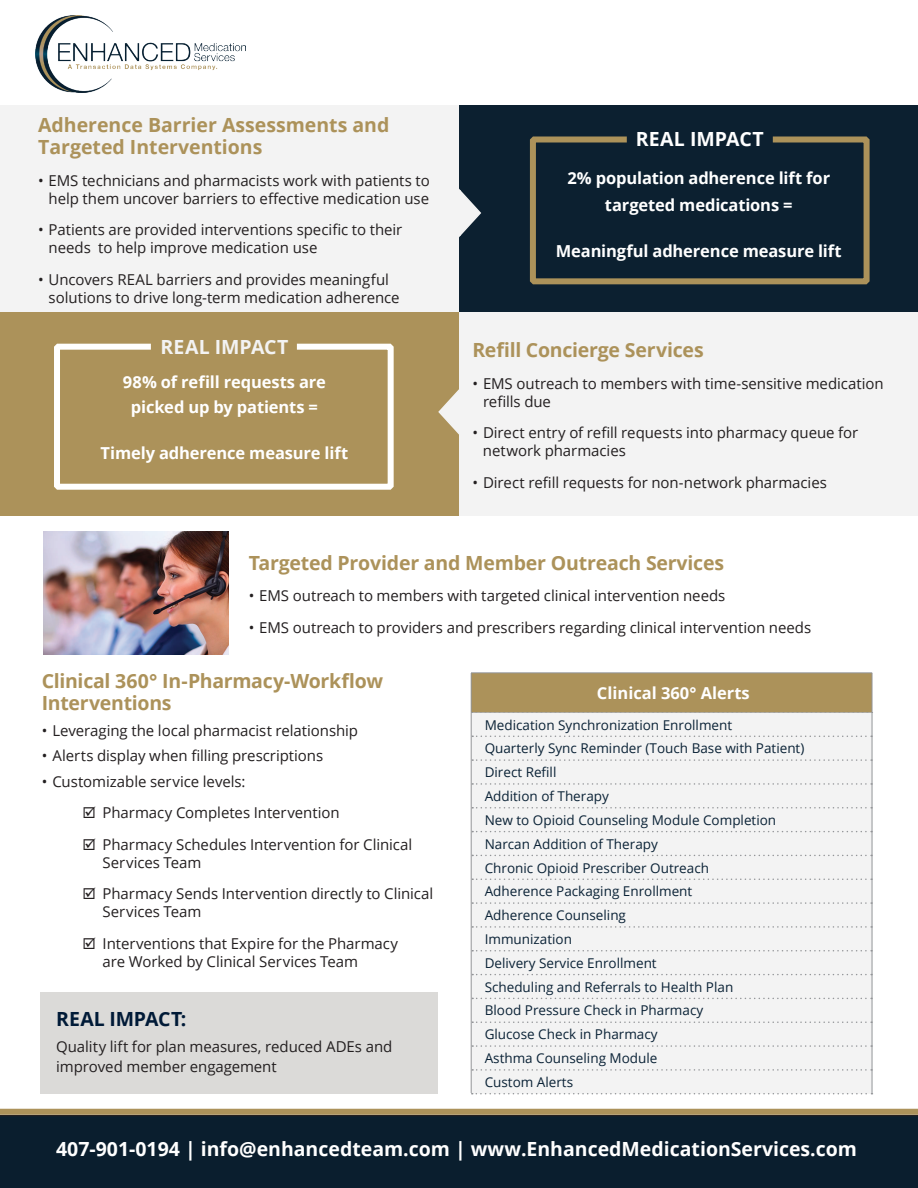
<style>
.page{position:relative;width:918px;height:1188px;background:#fff}
.page>*{position:absolute;margin:0;border:0;box-sizing:border-box;transform-origin:0 0}
.t1{font:700 19.5px/22.5px "Open Sans";letter-spacing:-.01em;color:#ac925a}
.t2{font:700 19.5px "Open Sans";color:#fff}
.t3{font:700 19.5px "Open Sans";letter-spacing:-.005em;color:#001a37}
.t4{font:700 19.5px "Open Sans";letter-spacing:.005em;color:#f3f3f3}
.t5{font:700 16.5px/27px "Open Sans";letter-spacing:-.01em;color:#fff;text-align:center}
.t6{font:15px/18px "Open Sans";letter-spacing:-.005em;color:#231f20}
.t7{font:13.5px/23.9px "Open Sans";color:#0a2236}
</style>
<div class="page">
<div style="left:459px;top:311px;width:459px;height:205px;background:#f3f3f3"></div>
<div style="left:0;top:1115px;width:918px;height:73px;background:#0a1e2e"></div>
<div style="left:0;top:1109px;width:918px;height:6px;background:#ac925a"></div>
<img style="left:35px;top:15px;width:210px;height:78px">
<div style="left:471px;top:673px;width:401px;height:39px;background:#ac925a"></div>
<hr style="left:471px;top:673px;width:1px;height:39px;background:#939598">
<hr style="left:872px;top:673px;width:1px;height:39px;background:#939598">
<hr style="left:471px;top:673px;width:401px;height:1px;background:#939598">
<div style="left:471px;top:712px;width:402px;height:382px;background:#f3f3f3"></div>
<div style="left:40px;top:992px;width:398px;height:102px;background:#dbdad8"></div>
<div style="left:0;top:312px;width:459px;height:204px;background:#ac925a"></div>
<div style="left:459px;top:105px;width:459px;height:206px;background:#0a1e2e"></div>
<div style="left:0;top:105px;width:459px;height:206px;background:#f3f3f3"></div>
<svg style="left:459px;top:188px;width:23px;height:50px"></svg>
<svg style="left:529px;top:136px;width:341px;height:149px"></svg>
<svg style="left:438px;top:389px;width:21px;height:46px"></svg>
<img style="left:43px;top:531px;width:186px;height:124px">
<svg style="left:54px;top:343px;width:340px;height:147px"></svg>
<h1 class="t1" style="left:38px;top:113px;width:353px">Adherence Barrier Assessments and<br>Targeted Interventions</h1>
<p class="t6" style="left:38px;top:171px;width:393px;text-align:right">• EMS technicians and pharmacists work with patients to help them uncover barriers to effective medication use</p>
<p class="t6" style="left:49px;top:221px;width:355px;text-indent:-11px">• Patients are provided interventions specific to their needs to help improve medication use</p>
<p class="t6" style="left:49px;top:270px;width:353px;text-indent:-11px">• Uncovers REAL barriers and provides meaningful solutions to drive long-term medication adherence</p>
<h1 class="t4" style="left:160px;top:333px;width:130px">REAL IMPACT</h1>
<p class="t5" style="left:123px;top:368px;width:205px;line-height:25.5px">98% of refill requests are picked up by patients =</p>
<p class="t5" style="left:101px;top:439px;width:249px">Timely adherence measure lift</p>
<h1 class="t2" style="left:636px;top:125px;width:130px">REAL IMPACT</h1>
<p class="t5" style="left:567px;top:164px;width:264px">2% population adherence lift for targeted medications =</p>
<p class="t5" style="left:556px;top:237px;width:287px">Meaningful adherence measure lift</p>
<h1 class="t1" style="left:472px;top:338px;width:233px">Refill Concierge Services</h1>
<p class="t6" style="left:483px;top:374px;width:402px;text-indent:-11px">• EMS outreach to members with time-sensitive medication refills due</p>
<p class="t6" style="left:483px;top:423px;width:377px;text-indent:-10px">• Direct entry of refill requests into pharmacy queue for network pharmacies</p>
<p class="t6" style="left:472px;top:473px;width:356px">• Direct refill requests for non-network pharmacies</p>
<h1 class="t1" style="left:249px;top:551px;width:477px">Targeted Provider and Member Outreach Services</h1>
<p class="t6" style="left:249px;top:587px;width:478px">• EMS outreach to members with targeted clinical intervention needs</p>
<p class="t6" style="left:249px;top:618px;width:564px">• EMS outreach to providers and prescribers regarding clinical intervention needs</p>
<h1 class="t1" style="left:42px;top:669px;width:343px">Clinical 360° In-Pharmacy-Workflow<br>Interventions</h1>
<p class="t6" style="left:42px;top:721px;width:318px">• Leveraging the local pharmacist relationship</p>
<p class="t6" style="left:42px;top:746px;width:283px">• Alerts display when filling prescriptions</p>
<p class="t6" style="left:103px;top:765px;width:311px;line-height:31.5px;text-indent:-61px">• Customizable service levels:<br>Pharmacy Completes Intervention<br>Pharmacy Schedules Intervention for Clinical</p>
<p class="t6" style="left:103px;top:846px;width:332px;line-height:31.5px">Services Team<br>Pharmacy Sends Intervention directly to Clinical</p>
<p class="t6" style="left:103px;top:895px;width:297px;line-height:31.5px">Services Team<br>Interventions that Expire for the Pharmacy</p>
<p class="t6" style="left:103px;top:952px;width:257px">are Worked by Clinical Services Team</p>
<h1 class="t3" style="left:56px;top:1005px;width:132px">REAL IMPACT:</h1>
<p class="t6" style="left:56px;top:1037px;width:338px;line-height:19.5px">Quality lift for plan measures, reduced ADEs and improved member engagement</p>
<p class="t5" style="left:597px;top:679px;width:154px">Clinical 360° Alerts</p>
<p class="t7" style="left:485px;top:712px;width:321px">Medication Synchronization Enrollment<br>Quarterly Sync Reminder (Touch Base with Patient)<br>Direct Refill<br>Addition of Therapy<br>New to Opioid Counseling Module Completion<br>Narcan Addition of Therapy<br>Chronic Opioid Prescriber Outreach<br>Adherence Packaging Enrollment<br>Adherence Counseling<br>Immunization<br>Delivery Service Enrollment<br>Scheduling and Referrals to Health Plan<br>Blood Pressure Check in Pharmacy<br>Glucose Check in Pharmacy<br>Asthma Counseling Module<br>Custom Alerts</p>
<h1 class="t2" style="left:56px;top:1135px;width:803px">407-901-0194 | info@enhancedteam.com | www.EnhancedMedicationServices.com</h1>
</div>
